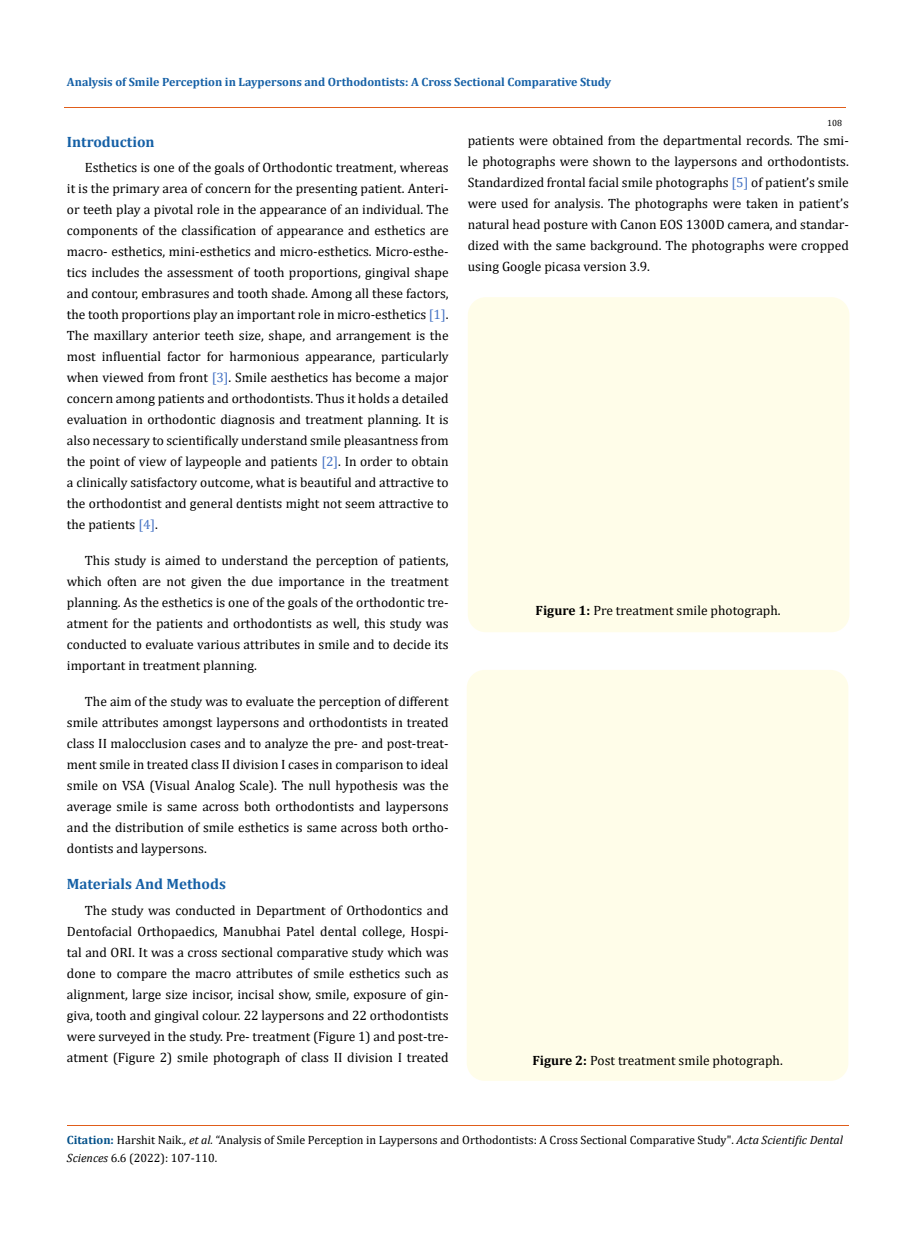
<style>
.page{position:relative;width:917px;height:1242px;background:#fff}
.page>*{position:absolute;margin:0;border:0;box-sizing:border-box;transform-origin:0 0}
.t1{font:700 15px "Cambria";color:#1560a6}
.t2{font:13.5px/21px "Cambria";color:#000;text-align:justify}
.t3{font:12px/18px "Cambria";color:#000}
.t4{font:700 12px "Cambria";color:#1560a6}
.t5{font:9px "Cambria";color:#000}
.s1{color:#4472c4}
.s2{font-weight:700}
.s3{font-weight:700;color:#035089}
.s4{font-style:italic}
</style>
<div class="page">
<hr style="left:64px;top:108px;width:781px;height:1px;background:#e05d1a">
<hr style="left:67px;top:1125px;width:781px;height:1px;background:#e05d1a">
<div style="left:468px;top:297px;width:381px;height:335px;background:#fffde9;border-radius:18px"></div>
<div style="left:466px;top:670px;width:382px;height:411px;background:#fffde9;border-radius:18px"></div>
<p class="t4" style="left:67px;top:73px;width:545px">Analysis of Smile Perception in Laypersons and Orthodontists: A Cross Sectional Comparative Study</p>
<p class="t5" style="left:827px;top:118px;width:16px">108</p>
<p class="t1" style="left:67px;top:131px;width:89px">Introduction</p>
<p class="t2" style="left:67px;top:157px;width:383px;text-indent:18px">Esthetics is one of the goals of Orthodontic treatment, whereas it is the primary area of concern for the presenting patient. Anteri&shy;or teeth play a pivotal role in the appearance of an individual. The components of the classification of appearance and esthetics are macro- esthetics, mini-esthetics and micro-esthetics. Micro-esthe&shy;tics includes the assessment of tooth proportions, gingival shape and contour, embrasures and tooth shade. Among all these factors, the tooth proportions play an important role in micro-esthetics <span class="s1">[1]</span>.<br>The maxillary anterior teeth size, shape, and arrangement is the most influential factor for harmonious appearance, particularly when viewed from front <span class="s1">[3]</span>. Smile aesthetics has become a major concern among patients and orthodontists. Thus it holds a detailed evaluation in orthodontic diagnosis and treatment planning. It is also necessary to scientifically understand smile pleasantness from the point of view of laypeople and patients <span class="s1">[2]</span>. In order to obtain a clinically satisfactory outcome, what is beautiful and attractive to the orthodontist and general dentists might not seem attractive to the patients <span class="s1">[4]</span>.</p>
<p class="t2" style="left:67px;top:550px;width:383px;text-indent:18px">This study is aimed to understand the perception of patients, which often are not given the due importance in the treatment planning. As the esthetics is one of the goals of the orthodontic tre&shy;atment for the patients and orthodontists as well, this study was conducted to evaluate various attributes in smile and to decide its important in treatment planning.</p>
<p class="t2" style="left:67px;top:691px;width:383px;text-indent:18px">The aim of the study was to evaluate the perception of different smile attributes amongst laypersons and orthodontists in treated class II malocclusion cases and to analyze the pre- and post-treat&shy;ment smile in treated class II division I cases in comparison to ideal smile on VSA (Visual Analog Scale). The null hypothesis was the average smile is same across both orthodontists and laypersons and the distribution of smile esthetics is same across both ortho&shy;dontists and laypersons.</p>
<p class="t1" style="left:67px;top:873px;width:160px">Materials And Methods</p>
<p class="t2" style="left:67px;top:899px;width:383px;text-indent:18px">The study was conducted in Department of Orthodontics and Dentofacial Orthopaedics, Manubhai Patel dental college, Hospi&shy;tal and ORI. It was a cross sectional comparative study which was done to compare the macro attributes of smile esthetics such as alignment, large size incisor, incisal show, smile, exposure of gin&shy;giva, tooth and gingival colour. 22 laypersons and 22 orthodontists were surveyed in the study. Pre- treatment (Figure 1) and post-tre&shy;atment (Figure 2) smile photograph of class II division I treated</p>
<p class="t2" style="left:468px;top:130px;width:382px">patients were obtained from the departmental records. The smi&shy;le photographs were shown to the laypersons and orthodontists.<br>Standardized frontal facial smile photographs <span class="s1">[5]</span> of patient’s smile were used for analysis. The photographs were taken in patient’s natural head posture with Canon EOS 1300D camera, and standar&shy;dized with the same background. The photographs were cropped using Google picasa version 3.9.</p>
<p class="t2" style="left:535px;top:600px;width:246px"><span class="s2">Figure 1:</span> Pre treatment smile photograph.</p>
<p class="t2" style="left:532px;top:1050px;width:252px"><span class="s2">Figure 2:</span> Post treatment smile photograph.</p>
<p class="t3" style="left:67px;top:1130px;width:777px"><span class="s3">Citation:</span> Harshit Naik.<span class="s4">, et al.</span> “Analysis of Smile Perception in Laypersons and Orthodontists: A Cross Sectional Comparative Study". <span class="s4">Acta Scientific Dental<br>Sciences</span> 6.6 (2022): 107-110.</p>
</div>
